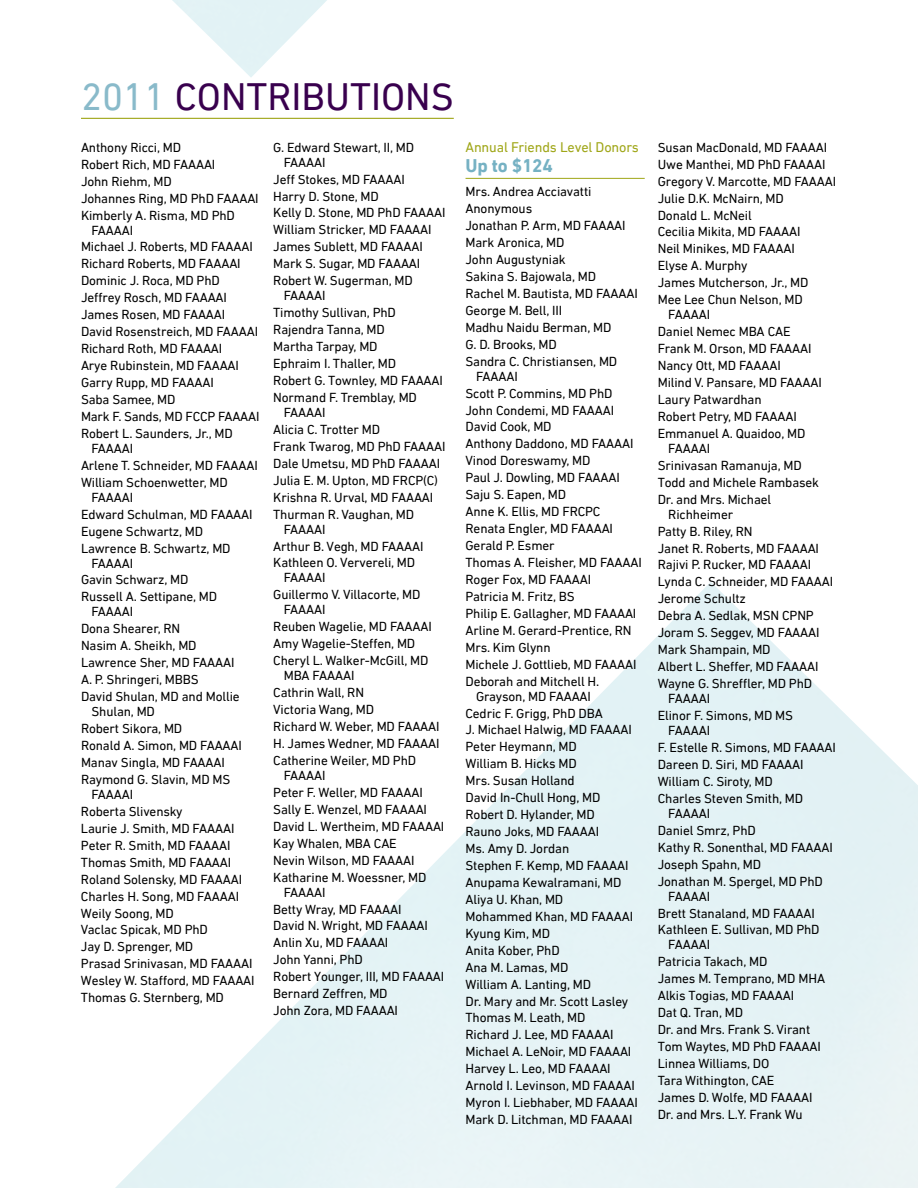
<style>
.page{position:relative;width:918px;height:1188px;background:#fff}
.page>*{position:absolute;margin:0;border:0;box-sizing:border-box;transform-origin:0 0}
.t1{font:39px "DIN Next LT Pro";color:#39004e}
.t2{font:700 18.75px "DIN Next LT Pro";letter-spacing:-.01em;color:#75b1c3}
.t3{font:14.25px "DIN Next LT Pro";letter-spacing:-.01em;color:#9fa617}
.t4{font:13.35px/17px "DIN Next LT Pro";letter-spacing:-.01em;color:#000}
.s1{color:#89baca}
</style>
<div class="page">
<img style="left:172px;top:0;width:155px;height:77px">
<hr style="left:466px;top:178px;width:179px;height:1px;background:#9fa617">
<hr style="left:81px;top:118px;width:373px;height:1px;background:#9fa617">
<h1 class="t1" style="left:81px;top:74px;width:116px"><span class="s1">2011</span> contribution</h1>
<h1 class="t1" style="left:431px;top:74px;width:25px">s</h1>
<p class="t4" style="left:81px;top:139px;width:179px">Anthony Ricci, M D<br>Robert Rich, M D FAAAAI<br>John Riehm, M D<br>Johannes Ring, M D PhD FAAAAI<br>Kimberly A. Risma, M D PhD</p>
<p class="t4" style="left:81px;top:221px;width:180px;text-indent:11px">FAAAAI<br>M ichael J. Roberts, M D FAAAAI<br>Richard Roberts, M D FAAAAI<br>Dominic J. Roca, MD PhD<br>Jeffrey Rosch, MD FAAAAI<br>James Rosen, M D FAAAAI<br>David Rosenstreich, M D FAAAAI<br>Richard Roth, M D FAAAAI<br>Arye Rubinstein, M D FAAAAI<br>Garry Rupp, M D FAAAAI<br>Saba Samee, M D<br>M ark F. Sands, M D FCCP FAAAAI<br>Robert L. Saunders, Jr., M D</p>
<p class="t4" style="left:81px;top:440px;width:178px;text-indent:11px">FAAAAI<br>Arlene T. Schneider, M D FAAAAI<br>William Schoenwetter, M D</p>
<p class="t4" style="left:81px;top:489px;width:173px;text-indent:11px">FAAAAI<br>Edward Schulman, M D FAAAAI<br>Eugene Schwartz, M D<br>Lawrence B. Schwartz, M D</p>
<p class="t4" style="left:81px;top:554px;width:138px;text-indent:11px">FAAAAI<br>Gavin Schwarz, M D<br>Russell A. Settipane, M D</p>
<p class="t4" style="left:81px;top:603px;width:160px;text-indent:11px">FAAAAI<br>Dona Shearer, RN<br>Nasim A. Sheikh, M D<br>Lawrence Sher, M D FAAAAI<br>A. P. Shringeri, M BBS<br>David Shulan, M D and Mollie</p>
<p class="t4" style="left:81px;top:703px;width:163px;text-indent:11px">Shulan, MD<br>Robert Sikora, M D<br>Ronald A. Simon, M D FAAAAI<br>Manav Singla, M D FAAAAI<br>Raymond G. Slavin, M D MS</p>
<p class="t4" style="left:81px;top:786px;width:175px;text-indent:11px">FAAAAI<br>Roberta Slivensky<br>Laurie J. Smith, M D FAAAAI<br>Peter R. Smith, M D FAAAAI<br>Thomas Smith, M D FAAAAI<br>Roland Solensky, M D FAAAAI<br>Charles H. Song, M D FAAAAI<br>Weily Soong, M D<br>Vaclac Spicak, M D PhD<br>Jay D. Sprenger, M D<br>Prasad Srinivasan, M D FAAAAI<br>Wesley W. Stafford, MD FAAAAI<br>Thomas G. Sternberg, M D</p>
<p class="t4" style="left:284px;top:139px;width:132px;line-height:15px;text-indent:-11px">G. Edward Stewart, II, M D<br>FAAAAI</p>
<p class="t4" style="left:273px;top:170px;width:174px">Jeff Stokes, MD FAAAAI<br>Harry D. Stone, M D<br>Kelly D. Stone, M D PhD FAAAAI<br>William Stricker, M D FAAAAI<br>James Sublett, M D FAAAAI<br>Mark S. Sugar, M D FAAAAI<br>Robert W. Sugerman, M D</p>
<p class="t4" style="left:273px;top:287px;width:171px;text-indent:11px">FAAAAI<br>Timothy Sullivan, PhD<br>Rajendra Tanna, M D<br>Martha Tarpay, M D<br>Ephraim I. Thaller, M D<br>Robert G. Townley, M D FAAAAI<br>Normand F. Tremblay, M D</p>
<p class="t4" style="left:273px;top:404px;width:174px;text-indent:11px">FAAAAI<br>Alicia C. Trotter M D<br>Frank Twarog, M D PhD FAAAAI<br>Dale Umetsu, M D PhD FAAAAI<br>Julia E. M. Upton, M D FRCP(C)<br>Krishna R. Urval, M D FAAAAI<br>Thurman R. Vaughan, MD</p>
<p class="t4" style="left:273px;top:520px;width:152px;text-indent:11px">FAAAAI<br>Arthur B. Vegh, M D FAAAAI<br>Kathleen O. Ververeli, M D</p>
<p class="t4" style="left:273px;top:569px;width:149px;text-indent:11px">FAAAAI<br>Guillermo V. Villacorte, M D</p>
<p class="t4" style="left:273px;top:601px;width:160px;text-indent:11px">FAAAAI<br>Reuben Wagelie, M D FAAAAI<br>Amy Wagelie-Steffen, MD<br>Cheryl L. Walker-McGill, M D</p>
<p class="t4" style="left:273px;top:667px;width:168px;text-indent:11px">M BA FAAAAI<br>Cathrin Wall, RN<br>Victoria Wang, M D<br>Richard W. Weber, M D FAAAAI<br>H. James Wedner, M D FAAAAI<br>Catherine Weiler, M D PhD</p>
<p class="t4" style="left:273px;top:767px;width:173px;text-indent:11px">FAAAAI<br>Peter F. Weller, M D FAAAAI<br>Sally E. Wenzel, M D FAAAAI<br>David L. Wertheim, M D FAAAAI<br>Kay Whalen, M BA CAE<br>Nevin Wilson, M D FAAAAI<br>Katharine M. Woessner, M D</p>
<p class="t4" style="left:273px;top:883px;width:173px;text-indent:11px">FAAAAI<br>Betty Wray, M D FAAAAI<br>David N. Wright, M D FAAAAI<br>Anlin Xu, M D FAAAAI<br>John Yanni, PhD<br>Robert Younger, III, M D FAAAAI<br>Bernard Zeffren, MD<br>John Zora, M D FAAAAI</p>
<p class="t3" style="left:466px;top:139px;width:175px">Annual Friends Level Donors</p>
<h2 class="t2" style="left:466px;top:154px;width:89px">Up to $124</h2>
<p class="t4" style="left:466px;top:183px;width:174px">M rs. Andrea Acciavatti<br>Anonymous<br>Jonathan P. Arm, M D FAAAAI<br>Mark Aronica, M D<br>John Augustyniak<br>Sakina S. Bajowala, M D<br>Rachel M . Bautista, M D FAAAAI<br>George M . Bell, III<br>Madhu Naidu Berman, MD<br>G. D. Brooks, M D<br>Sandra C. Christiansen, M D</p>
<p class="t4" style="left:466px;top:367px;width:178px;text-indent:11px">FAAAAI<br>Scott P. Commins, M D PhD<br>John Condemi, M D FAAAAI<br>David Cook, M D<br>Anthony Daddono, M D FAAAAI<br>Vinod Doreswamy, M D<br>Paul J. Dowling, M D FAAAAI<br>Saju S. Eapen, M D<br>Anne K. Ellis, M D FRCPC<br>Renata Engler, M D FAAAAI<br>Gerald P. Esmer<br>Thomas A. Fleisher, M D FAAAAI<br>Roger Fox, M D FAAAAI<br>Patricia M . Fritz, BS<br>Philip E. Gallagher, M D FAAAAI<br>Arline M. Gerard-Prentice, RN<br>M rs. Kim Glynn<br>M ichele J. Gottlieb, M D FAAAAI<br>Deborah and M itchell H.</p>
<p class="t4" style="left:466px;top:687px;width:174px;text-indent:11px">Grayson, M D FAAAAI<br>Cedric F. Grigg, PhD DBA<br>J. M ichael Halwig, M D FAAAAI<br>Peter Heymann, M D<br>William B. Hicks M D<br>M rs. Susan Holland<br>David In-Chull Hong, M D<br>Robert D. Hylander, M D<br>Rauno Joks, M D FAAAAI<br>Ms. Amy D. Jordan<br>Stephen F. Kemp, M D FAAAAI<br>Anupama Kewalramani, MD<br>Aliya U. Khan, M D<br>Mohammed Khan, M D FAAAAI<br>Kyung Kim, MD<br>Anita Kober, PhD<br>Ana M. Lamas, M D<br>William A. Lanting, M D<br>Dr. M ary and M r. Scott Lasley<br>Thomas M. Leath, M D<br>Richard J. Lee, M D FAAAAI<br>M ichael A. LeNoir, M D FAAAAI<br>Harvey L. Leo, M D FAAAAI<br>Arnold I. Levinson, M D FAAAAI<br>Myron I. Liebhaber, M D FAAAAI<br>Mark D. Litchman, M D FAAAAI</p>
<p class="t4" style="left:658px;top:139px;width:180px">Susan MacDonald, M D FAAAAI<br>Uwe Manthei, M D PhD FAAAAI<br>Gregory V. M arcotte, M D FAAAAI<br>Julie D.K. McNairn, MD<br>Donald L. McNeil<br>Cecilia M ikita, M D FAAAAI<br>Neil M inikes, M D FAAAAI<br>Elyse A. M urphy<br>James Mutcherson, Jr., M D<br>Mee Lee Chun Nelson, M D</p>
<p class="t4" style="left:658px;top:306px;width:166px;text-indent:11px">FAAAAI<br>Daniel Nemec M BA CAE<br>Frank M . Orson, M D FAAAAI<br>Nancy Ott, M D FAAAAI<br>M ilind V. Pansare, M D FAAAAI<br>Laury Patwardhan<br>Robert Petry, M D FAAAAI<br>Emmanuel A. Quaidoo, M D</p>
<p class="t4" style="left:658px;top:440px;width:163px;text-indent:11px">FAAAAI<br>Srinivasan Ramanuja, M D<br>Todd and M ichele Rambasek<br>Dr. and M rs. M ichael</p>
<p class="t4" style="left:658px;top:505px;width:177px;text-indent:11px">Richheimer<br>Patty B. Riley, RN<br>Janet R. Roberts, M D FAAAAI<br>Rajivi P. Rucker, M D FAAAAI<br>Lynda C. Schneider, M D FAAAAI<br>Jerome Schultz<br>Debra A. Sedlak, MSN CPNP<br>Joram S. Seggev, M D FAAAAI<br>Mark Shampain, MD<br>Albert L. Sheffer, MD FAAAAI<br>Wayne G. Shreffler, MD PhD</p>
<p class="t4" style="left:658px;top:690px;width:127px;text-indent:11px">FAAAAI<br>Elinor F. Simons, M D MS</p>
<p class="t4" style="left:658px;top:722px;width:180px;text-indent:11px">FAAAAI<br>F. Estelle R. Simons, M D FAAAAI<br>Dareen D. Siri, M D FAAAAI<br>William C. Siroty, M D<br>Charles Steven Smith, M D</p>
<p class="t4" style="left:658px;top:805px;width:177px;text-indent:11px">FAAAAI<br>Daniel Smrz, PhD<br>Kathy R. Sonenthal, M D FAAAAI<br>Joseph Spahn, M D<br>Jonathan M. Spergel, M D PhD</p>
<p class="t4" style="left:658px;top:887px;width:163px;text-indent:11px">FAAAAI<br>Brett Stanaland, M D FAAAAI<br>Kathleen E. Sullivan, M D PhD</p>
<p class="t4" style="left:658px;top:936px;width:169px;text-indent:11px">FAAAAI<br>Patricia Takach, M D<br>James M. Temprano, M D M HA<br>Alkis Togias, M D FAAAAI<br>Dat Q. Tran, M D<br>Dr. and M rs. Frank S. Virant<br>Tom Waytes, M D PhD FAAAAI<br>Linnea Williams, DO<br>Tara Withington, CAE<br>James D. Wolfe, M D FAAAAI<br>Dr. and M rs. L.Y. Frank Wu</p>
</div>
